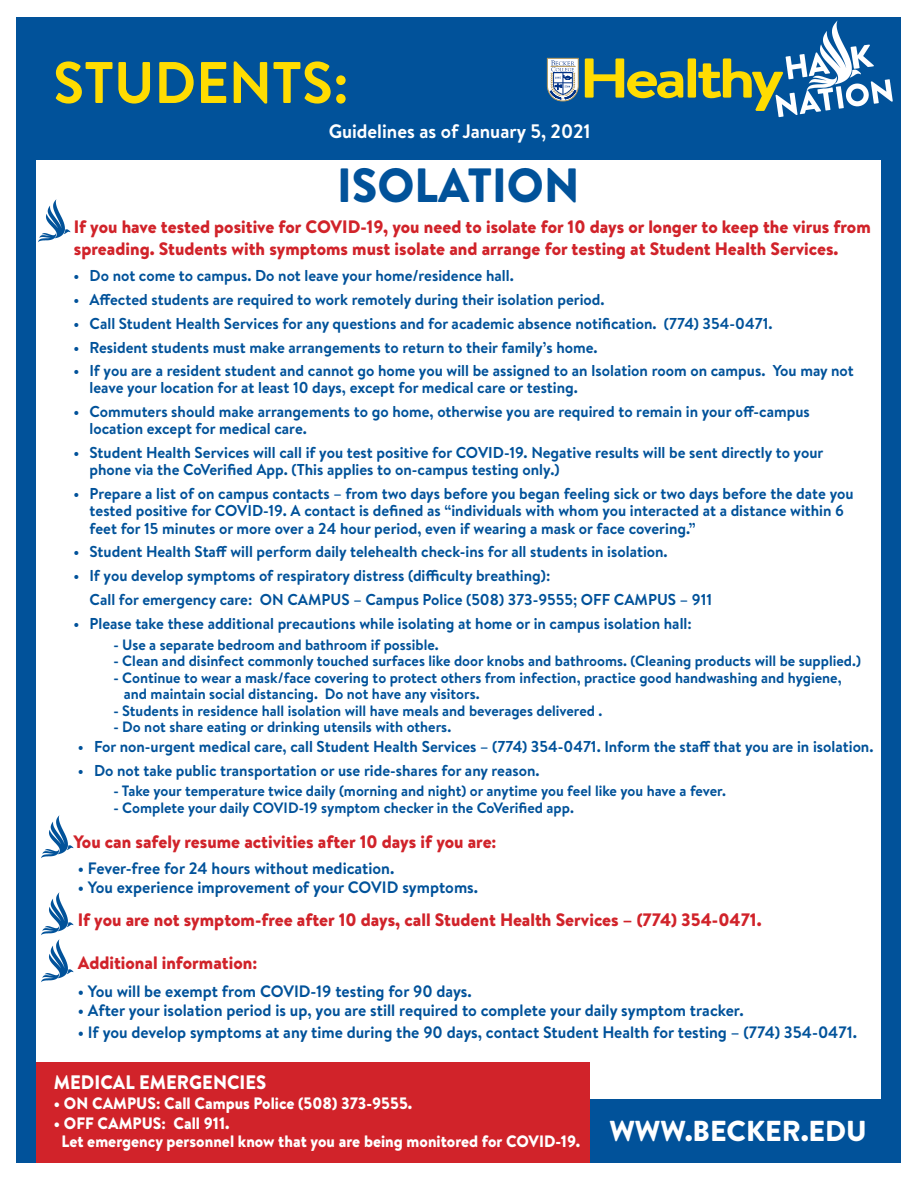
<style>
.page{position:relative;width:918px;height:1188px;background:#fff}
.page>*{position:absolute;margin:0;border:0;box-sizing:border-box;transform-origin:0 0}
.t1{font:700 58.5px "Brandon Text";color:#ffdc01}
.t2{font:700 55.95px "Brandon Text";letter-spacing:-.06em;color:#ffdc01;scale:1.2 1}
.t3{font:900 48px "Brandon Text";color:#01529a}
.t4{font:900 28.8px "Brandon Text";color:#fff}
.t5{font:700 19.5px "Brandon Text";color:#fff}
.t6{font:900 19.5px "Brandon Text";color:#fff;scale:.95 1}
.t7{font:900 18px/21.6px "Brandon Text";color:#d1232a}
.t8{font:700 16.5px "Brandon Text";color:#01529a}
.t9{font:900 16.5px "Brandon Text";color:#fff;scale:.95 1}
.t10{font:700 15.75px/17.2px "Brandon Text";color:#01529a}
.t11{font:700 15px/16.5px "Brandon Text";color:#01529a}
</style>
<div class="page">
<div style="left:16px;top:17px;width:885px;height:1145px;background:#01529a"></div>
<div style="left:36px;top:160px;width:845px;height:940px;background:#fff"></div>
<img style="left:38px;top:199px;width:33px;height:43px">
<img style="left:41px;top:892px;width:33px;height:43px">
<img style="left:41px;top:939px;width:33px;height:43px">
<img style="left:41px;top:815px;width:33px;height:43px">
<img style="left:775px;top:44px;width:118px;height:74px">
<svg style="left:862px;top:44px;width:2px;height:47px"></svg>
<img style="left:805px;top:20px;width:57px;height:71px">
<svg style="left:547px;top:58px;width:32px;height:44px"></svg>
<div style="left:36px;top:1062px;width:554px;height:100px;background:#d1232a"></div>
<p class="t2" style="left:579px;top:39px;width:172px">Healthy</p>
<p class="t1" style="left:53px;top:42px;width:297px">STUDENTS:</p>
<p class="t5" style="left:329px;top:118px;width:264px">Guidelines as of January 5, 2021</p>
<p class="t3" style="left:337px;top:151px;width:244px">ISOLATION</p>
<p class="t7" style="left:74px;top:216px;width:798px">If you have tested positive for COVID-19, you need to isolate for 10 days or longer to keep the virus from spreading. Students with symptoms must isolate and arrange for testing at Student Health Services.</p>
<p class="t10" style="left:73px;top:267px;width:442px">• Do not come to campus. Do not leave your home/residence hall.</p>
<p class="t10" style="left:73px;top:291px;width:533px">• Affected students are required to work remotely during their isolation period.</p>
<p class="t10" style="left:73px;top:314px;width:701px">• Call Student Health Services for any questions and for academic absence notification. (774) 354-0471.</p>
<p class="t10" style="left:73px;top:338px;width:526px">• Resident students must make arrangements to return to their family’s home.</p>
<p class="t10" style="left:90px;top:362px;width:766px;text-indent:-16px">• If you are a resident student and cannot go home you will be assigned to an Isolation room on campus. You may not leave your location for at least 10 days, except for medical care or testing.</p>
<p class="t10" style="left:90px;top:403px;width:722px;text-indent:-16px">• Commuters should make arrangements to go home, otherwise you are required to remain in your off-campus location except for medical care.</p>
<p class="t10" style="left:90px;top:444px;width:735px;text-indent:-16px">• Student Health Services will call if you test positive for COVID-19. Negative results will be sent directly to your phone via the CoVerified App. (This applies to on-campus testing only.)</p>
<p class="t10" style="left:90px;top:485px;width:766px;text-indent:-16px">• Prepare a list of on campus contacts – from two days before you began feeling sick or two days before the date you tested positive for COVID-19. A contact is defined as “individuals with whom you interacted at a distance within 6 feet for 15 minutes or more over a 24 hour period, even if wearing a mask or face covering.”</p>
<p class="t10" style="left:73px;top:543px;width:596px">• Student Health Staff will perform daily telehealth check-ins for all students in isolation.</p>
<p class="t10" style="left:73px;top:567px;width:478px">• If you develop symptoms of respiratory distress (difficulty breathing):</p>
<p class="t10" style="left:90px;top:590px;width:624px">Call for emergency care: ON CAMPUS – Campus Police (508) 373-9555; OFF CAMPUS – 911</p>
<p class="t10" style="left:73px;top:614px;width:620px">• Please take these additional precautions while isolating at home or in campus isolation hall:</p>
<p class="t11" style="left:113px;top:636px;width:327px">- Use a separate bedroom and bathroom if possible.</p>
<p class="t11" style="left:113px;top:653px;width:749px">- Clean and disinfect commonly touched surfaces like door knobs and bathrooms. (Cleaning products will be supplied.)</p>
<p class="t11" style="left:124px;top:669px;width:719px;text-indent:-10px">- Continue to wear a mask/face covering to protect others from infection, practice good handwashing and hygiene, and maintain social distancing. Do not have any visitors.</p>
<p class="t11" style="left:113px;top:702px;width:491px">- Students in residence hall isolation will have meals and beverages delivered .</p>
<p class="t11" style="left:113px;top:719px;width:339px">- Do not share eating or drinking utensils with others.</p>
<p class="t10" style="left:78px;top:737px;width:797px">• For non-urgent medical care, call Student Health Services – (774) 354-0471. Inform the staff that you are in isolation.</p>
<p class="t10" style="left:78px;top:761px;width:463px">• Do not take public transportation or use ride-shares for any reason.</p>
<p class="t11" style="left:113px;top:783px;width:614px">- Take your temperature twice daily (morning and night) or anytime you feel like you have a fever.</p>
<p class="t11" style="left:113px;top:799px;width:462px">- Complete your daily COVID-19 symptom checker in the CoVerified app.</p>
<p class="t7" style="left:73px;top:831px;width:425px">You can safely resume activities after 10 days if you are:</p>
<p class="t8" style="left:78px;top:857px;width:318px">• Fever-free for 24 hours without medication.</p>
<p class="t8" style="left:78px;top:875px;width:402px">• You experience improvement of your COVID symptoms.</p>
<p class="t7" style="left:78px;top:909px;width:685px">If you are not symptom-free after 10 days, call Student Health Services – (774) 354-0471.</p>
<p class="t7" style="left:78px;top:952px;width:181px">Additional information:</p>
<p class="t8" style="left:78px;top:980px;width:395px">• You will be exempt from COVID-19 testing for 90 days.</p>
<p class="t8" style="left:78px;top:999px;width:667px">• After your isolation period is up, you are still required to complete your daily symptom tracker.</p>
<p class="t8" style="left:78px;top:1020px;width:781px">• If you develop symptoms at any time during the 90 days, contact Student Health for testing – (774) 354-0471.</p>
<p class="t6" style="left:54px;top:1069px;width:225px">MEDICAL EMERGENCIES</p>
<p class="t9" style="left:54px;top:1092px;width:379px">• ON CAMPUS: Call Campus Police (508) 373-9555.</p>
<p class="t9" style="left:54px;top:1111px;width:186px">• OFF CAMPUS: Call 911.</p>
<p class="t9" style="left:61px;top:1129px;width:548px">Let emergency personnel know that you are being monitored for COVID-19.</p>
<p class="t4" style="left:609px;top:1111px;width:259px">WWW.BECKER.EDU</p>
</div>
